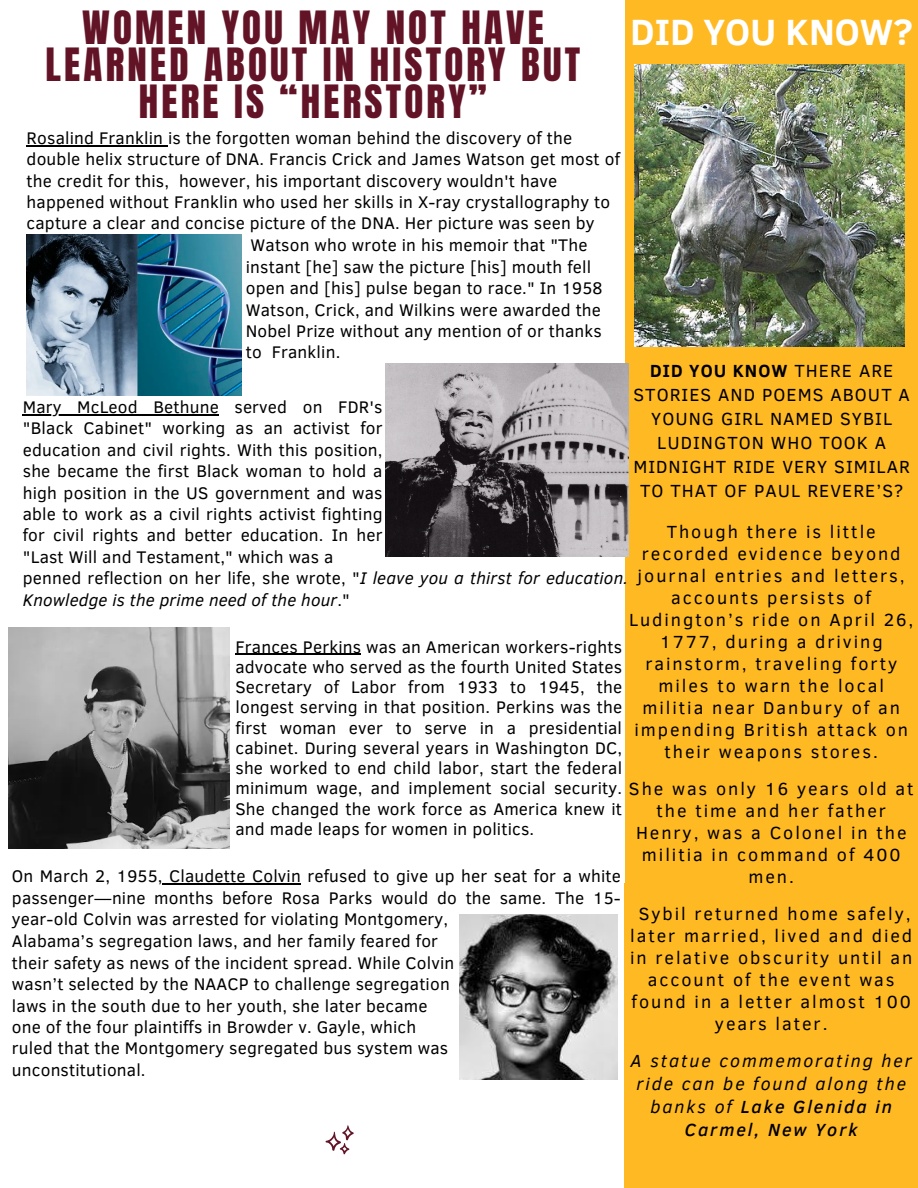
<style>
.page{position:relative;width:918px;height:1188px;background:#fff}
.page>*{position:absolute;margin:0;border:0;box-sizing:border-box;transform-origin:0 0}
.t1{font:39px/37.2px "Anton";letter-spacing:.08em;color:#621426;text-align:center}
.t2{font:700 37.5px "Clear Sans";color:#fff}
.t3{font:18px/22px "Clear Sans";letter-spacing:.11em;color:#000;text-align:center}
.t4{font:18px/24px "Clear Sans";letter-spacing:.055em;color:#000;text-align:center}
.t5{font:italic 18px/23px "Clear Sans";letter-spacing:.11em;color:#000;text-align:center}
.t6{font:17.25px/21.3px "Clear Sans";letter-spacing:.01em;color:#000}
.t7{font:italic 17.25px/21.3px "Clear Sans";letter-spacing:.01em;color:#000}
.s1{font-weight:700}
.s2{font-size:18px}
.s3{font-weight:500}
.s4{font-style:normal}
</style>
<div class="page">
<div style="left:625px;top:0;width:293px;height:1188px;background:#ffb923"></div>
<svg style="left:326px;top:1125px;width:28px;height:29px"></svg>
<img style="left:635px;top:65px;width:270px;height:282px">
<hr style="left:27px;top:145px;width:141px;height:1px;background:#000">
<img style="left:27px;top:235px;width:215px;height:161px">
<img style="left:385px;top:363px;width:243px;height:194px">
<img style="left:8px;top:627px;width:222px;height:222px">
<img style="left:459px;top:914px;width:159px;height:165px">
<hr style="left:23px;top:414px;width:196px;height:1px;background:#000">
<hr style="left:235px;top:654px;width:126px;height:1px;background:#000">
<hr style="left:163px;top:883px;width:138px;height:1px;background:#000">
<p class="t1" style="left:82px;top:10px;width:463px">WOMEN YOU MAY NOT HAVE</p>
<p class="t2" style="left:630px;top:4px;width:284px">DID YOU KNOW?</p>
<p class="t1" style="left:46px;top:47px;width:536px">LEARNED ABOUT IN HISTORY BUT<br>HERE IS “HERSTORY”</p>
<p class="t6" style="left:27px;top:126px;width:595px">Rosalind Franklin is the forgotten woman behind the discovery of the double helix structure of DNA. Francis Crick and James Watson get most of the credit for this, however, his important discovery wouldn't have happened without Franklin who used her skills in X-ray crystallography to capture a clear and concise picture of the DNA. Her picture was seen by</p>
<p class="t6" style="left:246px;top:234px;width:358px">Watson who wrote in his memoir that "The instant [he] saw the picture [his] mouth fell open and [his] pulse began to race." In 1958<br>Watson, Crick, and Wilkins were awarded the Nobel Prize without any mention of or thanks to Franklin.</p>
<p class="t4" style="left:633px;top:358px;width:278px"><span class="s1">DID YOU KNOW</span> THERE ARE<br>STORIES AND POEMS ABOUT A<br>YOUNG GIRL NAMED SYBIL<br>LUDINGTON WHO TOOK A<br>MIDNIGHT RIDE VERY SIMILAR<br>TO THAT OF PAUL REVERE’S?</p>
<p class="t3" style="left:629px;top:520px;width:286px">Though there is little recorded evidence beyond journal entries and letters, accounts persists of<br>Ludington’s ride on April 26,<br>1777, during a driving rainstorm, traveling forty miles to warn the local militia near Danbury of an impending British attack on their weapons stores.</p>
<p class="t6" style="left:235px;top:777px;width:680px">minimum wage, and implement social security. <span class="s2">She was only 16 years old at</span></p>
<p class="t3" style="left:636px;top:799px;width:272px">the time and her father<br>Henry, was a Colonel in the militia in command of 400 men.</p>
<p class="t3" style="left:630px;top:902px;width:284px">Sybil returned home safely, later married, lived and died in relative obscurity until an account of the event was found in a letter almost 100 years later.</p>
<p class="t5" style="left:631px;top:1048px;width:283px">A statue commemorating her ride can be found along the banks of <span class="s3">Lake Glenida in<br>Carmel, New York</span></p>
<p class="t6" style="left:23px;top:396px;width:361px;text-align:justify">Mary McLeod Bethune served on FDR's "Black Cabinet" working as an activist for education and civil rights. With this position, she became the first Black woman to hold a high position in the US government and was able to work as a civil rights activist fighting for civil rights and better education. In her "Last Will and Testament," which was a</p>
<p class="t7" style="left:23px;top:567px;width:607px"><span class="s4">penned reflection on her life, she wrote, "</span>I leave you a thirst for education.<br>Knowledge is the prime need of the hour<span class="s4">."</span></p>
<p class="t6" style="left:235px;top:636px;width:388px;line-height:20.2px;text-align:justify">Frances Perkins was an American workers-rights advocate who served as the fourth United States Secretary of Labor from 1933 to 1945, the longest serving in that position. Perkins was the first woman ever to serve in a presidential cabinet. During several years in Washington DC, she worked to end child labor, start the federal</p>
<p class="t6" style="left:235px;top:798px;width:388px;line-height:20.2px">She changed the work force as America knew it and made leaps for women in politics.</p>
<p class="t6" style="left:12px;top:865px;width:610px;text-align:justify">On March 2, 1955, Claudette Colvin refused to give up her seat for a white passenger—nine months before Rosa Parks would do the same. The 15- year-old Colvin was arrested for violating Montgomery,</p>
<p class="t6" style="left:12px;top:930px;width:444px">Alabama’s segregation laws, and her family feared for their safety as news of the incident spread. While Colvin wasn’t selected by the NAACP to challenge segregation laws in the south due to her youth, she later became one of the four plaintiffs in Browder v. Gayle, which ruled that the Montgomery segregated bus system was unconstitutional.</p>
</div>
